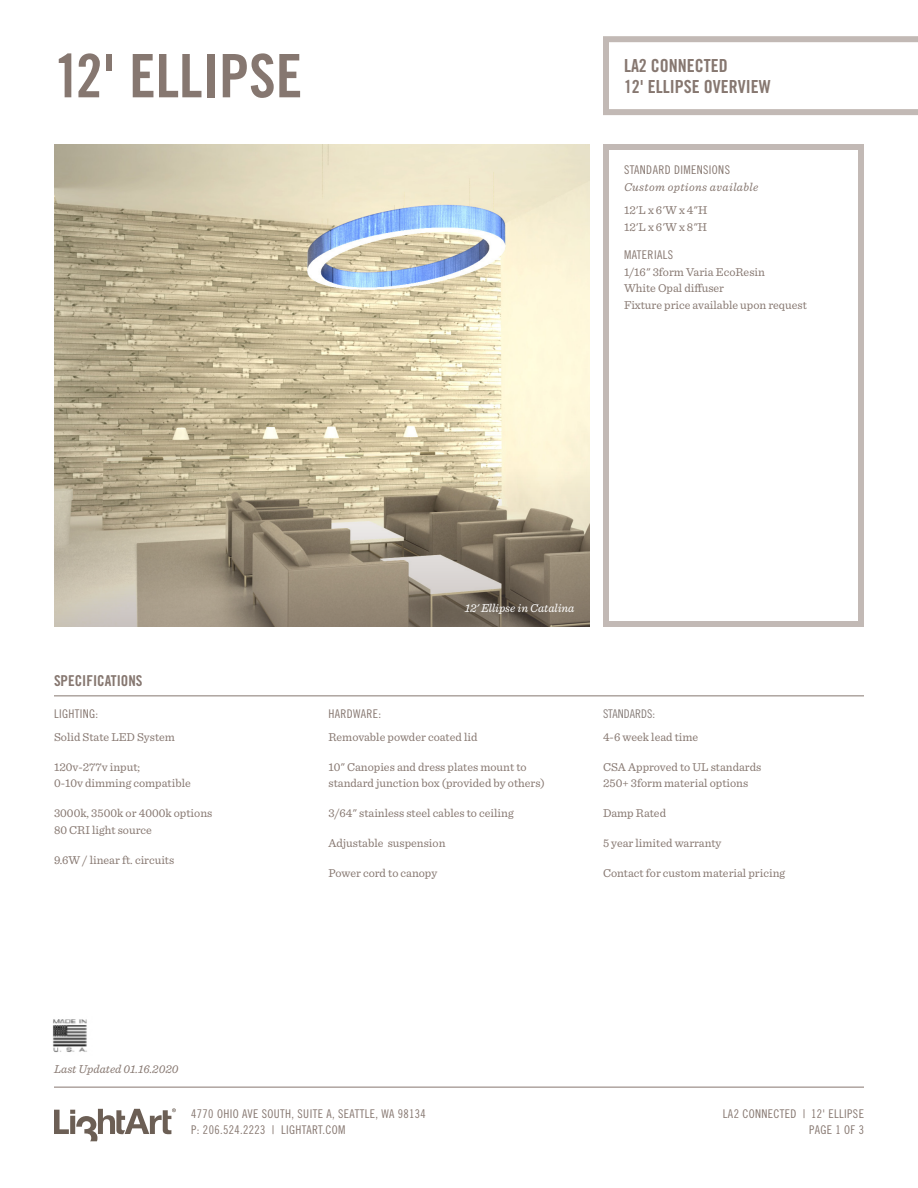
<style>
.page{position:relative;width:918px;height:1188px;background:#fff}
.page>*{position:absolute;margin:0;border:0;box-sizing:border-box;transform-origin:0 0}
.Header_1__Page_Title{font:60px "Trade Gothic LT Std Bd Cn 20";color:#867770}
.Header_2__Sub_Title{font:18px/21px "Trade Gothic LT Std Bd Cn 20";color:#867770}
.Header_3__Page_Subhe{font:15px "Trade Gothic LT Std Bd Cn 20";color:#867770}
.Text_1_extra_space_f{font:12px/16.5px "Sentinel";color:#867770}
.Text_1{font:12px "Sentinel";color:#867770}
.Header_4__Text_Heade{font:12px/16.5px "Trade Gothic LT Std Cn 18";letter-spacing:.03em;color:#867770}
.Header_4__Text_Heade-2{font:italic 12px/16.5px "Sentinel";letter-spacing:.03em;color:#867770}
.Text_1_First_Paragra{font:12px "Sentinel";color:#867770}
.Text_1_italic{font:italic 12px "Sentinel";color:#867770}
.Text_2__Product_Spec{font:italic 12px "Sentinel";color:#fff}
.t1{font:12px "Trade Gothic LT Std Cn 18";color:#877e7a}
.s1{font-family:"Trade Gothic LT Std Cn 18";font-style:normal}
</style>
<div class="page">
<hr style="left:54px;top:695px;width:810px;height:1px;background:#867770">
<hr style="left:54px;top:1087px;width:810px;height:1px;background:#867770">
<div style="left:603px;top:144px;width:261px;height:483px;border:6px solid #c2b9b5"></div>
<svg style="left:603px;top:36px;width:315px;height:79px"></svg>
<svg style="left:54px;top:1108px;width:122px;height:33px"></svg>
<img style="left:52px;top:1019px;width:35px;height:34px">
<img style="left:54px;top:144px;width:536px;height:483px">
<p class="Header_1__Page_Title" style="left:54px;top:39px;width:250px">12' ELLIPSE</p>
<p class="Header_2__Sub_Title" style="left:624px;top:55px;width:148px">LA2 CONNECTED<br>12' ELLIPSE OVERVIEW</p>
<p class="Header_4__Text_Heade-2" style="left:624px;top:161px;width:136px"><span class="s1">STANDARD DIMENSIONS<br></span>Custom options available</p>
<p class="Text_1_First_Paragra" style="left:624px;top:201px;width:85px">12'L x 6'W x 4"H</p>
<p class="Text_1_First_Paragra" style="left:624px;top:218px;width:85px">12'L x 6'W x 8"H</p>
<p class="Header_4__Text_Heade" style="left:624px;top:246px;width:51px">MATERIALS</p>
<p class="Text_1" style="left:624px;top:263px;width:142px">1/16" 3form Varia EcoResin</p>
<p class="Text_1" style="left:624px;top:279px;width:102px">White Opal diffuser</p>
<p class="Text_1" style="left:624px;top:296px;width:184px">Fixture price available upon request</p>
<p class="Header_3__Page_Subhe" style="left:54px;top:672px;width:90px">SPECIFICATIONS</p>
<p class="Header_4__Text_Heade" style="left:54px;top:706px;width:46px">LIGHTING:</p>
<p class="Text_1" style="left:54px;top:728px;width:122px">Solid State LED System</p>
<p class="Text_1_extra_space_f" style="left:54px;top:758px;width:138px">120v-277v input;<br>0-10v dimming compatible</p>
<p class="Text_1_extra_space_f" style="left:54px;top:804px;width:160px">3000k, 3500k or 4000k options<br>80 CRI light source</p>
<p class="Text_1_extra_space_f" style="left:54px;top:851px;width:122px">9.6W / linear ft. circuits</p>
<p class="Text_2__Product_Spec" style="left:465px;top:599px;width:111px">12' Ellipse in Catalina</p>
<p class="Header_4__Text_Heade" style="left:328px;top:706px;width:54px">HARDWARE:</p>
<p class="Text_1" style="left:328px;top:728px;width:151px">Removable powder coated lid</p>
<p class="Text_1_extra_space_f" style="left:328px;top:758px;width:218px">10" Canopies and dress plates mount to standard junction box (provided by others)</p>
<p class="Text_1_extra_space_f" style="left:328px;top:804px;width:187px">3/64" stainless steel cables to ceiling</p>
<p class="Text_1_extra_space_f" style="left:328px;top:834px;width:119px">Adjustable suspension</p>
<p class="Text_1_extra_space_f" style="left:328px;top:864px;width:110px">Power cord to canopy</p>
<p class="t1" style="left:603px;top:707px;width:54px">STANDARDS:</p>
<p class="Text_1" style="left:603px;top:728px;width:97px">4-6 week lead time</p>
<p class="Text_1_extra_space_f" style="left:603px;top:758px;width:160px">CSA Approved to UL standards<br>250+ 3form material options</p>
<p class="Text_1_extra_space_f" style="left:603px;top:804px;width:65px">Damp Rated</p>
<p class="Text_1_extra_space_f" style="left:603px;top:834px;width:120px">5 year limited warranty</p>
<p class="Text_1_extra_space_f" style="left:603px;top:864px;width:184px">Contact for custom material pricing</p>
<p class="Text_1_italic" style="left:54px;top:1060px;width:126px">Last Updated 01.16.2020</p>
<p class="Header_4__Text_Heade" style="left:191px;top:1105px;width:236px">4770 OHIO AVE SOUTH, SUITE A, SEATTLE, WA 98134<br>P: 206.524.2223 | LIGHTART.COM</p>
<p class="Header_4__Text_Heade" style="left:723px;top:1105px;width:143px;text-align:right">LA2 CONNECTED | 12' ELLIPSE<br>PAGE 1 OF 3</p>
</div>
